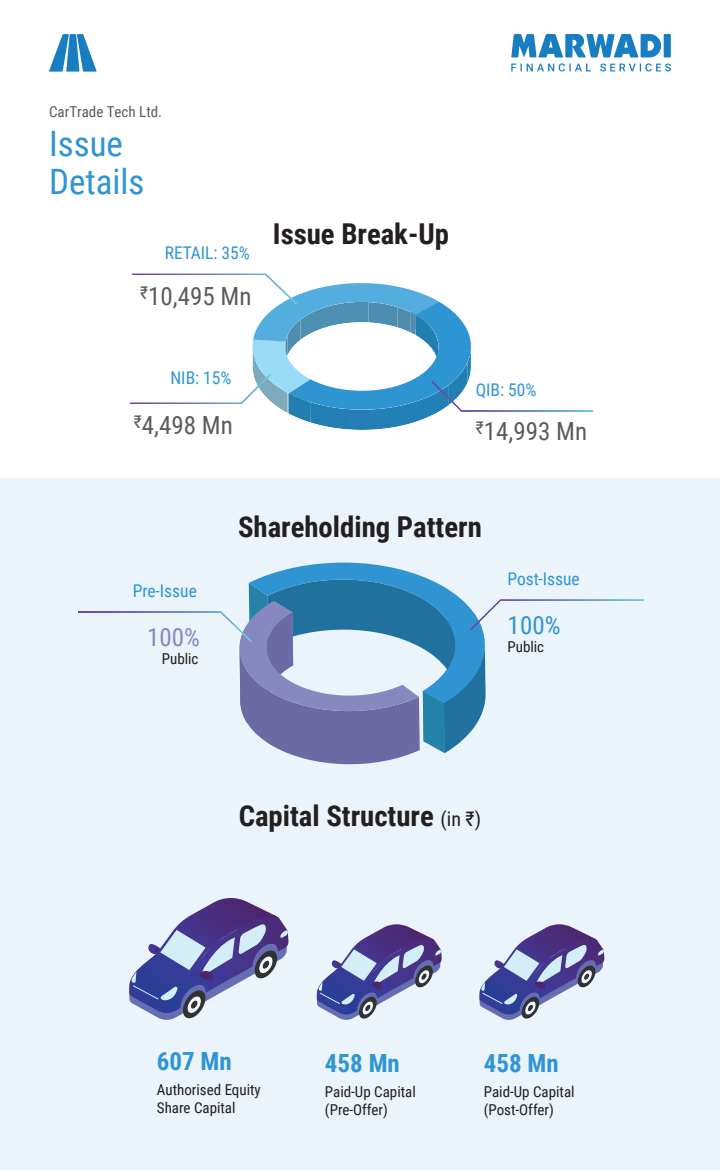
<style>
.page{position:relative;width:720px;height:1170px;background:#fff}
.page>*{position:absolute;margin:0;border:0;box-sizing:border-box;transform-origin:0 0}
.t1{font:35px/37.5px "Roboto Condensed";color:#2e95d2}
.t2{font:700 28.75px "Roboto Condensed";color:#231f20}
.t3{font:25px "Roboto Condensed";color:#5b5b5c}
.t4{font:700 25px "Roboto Condensed";color:#3095d2}
.t5{font:25px "Roboto Condensed";color:#8888c1}
.t6{font:25px "Roboto Condensed";color:#2f94d1}
.t7{font:17.5px "Roboto Condensed";color:#2e95d2}
.t8{font:15px/18px "Roboto Condensed";color:#211d1e}
.t9{font:15px "Roboto Condensed";color:#5b5b5c}
.t10{font:15px "Roboto Condensed";letter-spacing:-.005em;color:#201d1e}
.s1{font-weight:400;font-size:20px}
</style>
<div class="page">
<div style="left:0;top:479px;width:720px;height:691px;background:#eaf4fa"></div>
<svg style="left:479px;top:924px;width:125px;height:96px"></svg>
<svg style="left:317px;top:924px;width:125px;height:96px"></svg>
<svg style="left:129px;top:898px;width:160px;height:122px"></svg>
<svg style="left:274px;top:562px;width:138px;height:11px;fill:#2f94d1"></svg>
<svg style="left:78px;top:573px;width:567px;height:192px"></svg>
<svg style="left:130px;top:273px;width:463px;height:141px"></svg>
<svg style="left:511px;top:34px;width:160px;height:38px"></svg>
<svg style="left:49px;top:34px;width:48px;height:38px"></svg>
<p class="t9" style="left:49px;top:101px;width:115px">CarTrade Tech Ltd.</p>
<h1 class="t1" style="left:49px;top:124px;width:97px">Issue<br>Details</h1>
<p class="t7" style="left:165px;top:241px;width:87px">RETAIL: 35%</p>
<h3 class="t3" style="left:140px;top:279px;width:113px"><sup>₹</sup>10,495 Mn</h3>
<h2 class="t2" style="left:273px;top:214px;width:178px">Issue Break-Up</h2>
<p class="t7" style="left:170px;top:365px;width:63px">NIB: 15%</p>
<h3 class="t3" style="left:134px;top:408px;width:101px"><sup>₹</sup>4,498 Mn</h3>
<p class="t7" style="left:476px;top:378px;width:62px">QIB: 50%</p>
<h3 class="t3" style="left:476px;top:414px;width:113px"><sup>₹</sup>14,993 Mn</h3>
<p class="t7" style="left:133px;top:579px;width:66px">Pre-Issue</p>
<h3 class="t5" style="left:147px;top:620px;width:54px">100%</h3>
<p class="t10" style="left:162px;top:648px;width:38px">Public</p>
<h2 class="t2" style="left:238px;top:506px;width:245px">Shareholding Pattern</h2>
<p class="t7" style="left:508px;top:566px;width:74px">Post-Issue</p>
<h3 class="t6" style="left:508px;top:607px;width:54px">100%</h3>
<p class="t10" style="left:508px;top:636px;width:38px">Public</p>
<h2 class="t2" style="left:239px;top:795px;width:244px">Capital Structure <span class="s1">(in ₹)</span></h2>
<h3 class="t4" style="left:157px;top:1044px;width:76px">607 Mn</h3>
<p class="t8" style="left:157px;top:1080px;width:105px">Authorised Equity<br>Share Capital</p>
<h3 class="t4" style="left:325px;top:1045px;width:76px">458 Mn</h3>
<p class="t8" style="left:325px;top:1082px;width:92px">Paid-Up Capital (Pre-Offer)</p>
<h3 class="t4" style="left:484px;top:1045px;width:76px">458 Mn</h3>
<p class="t8" style="left:484px;top:1082px;width:92px">Paid-Up Capital (Post-Offer)</p>
</div>
